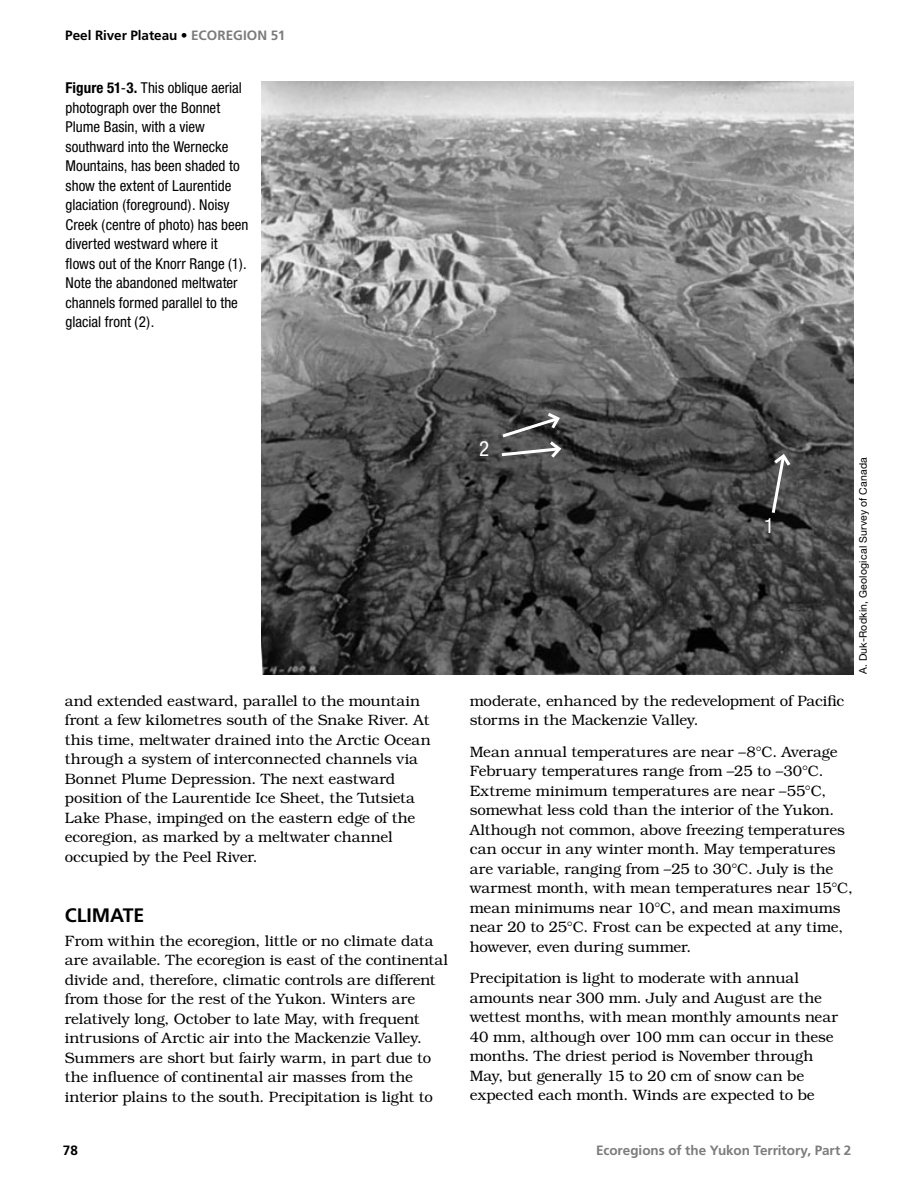
<style>
.page{position:relative;width:918px;height:1188px;background:#fff}
.page>*{position:absolute;margin:0;border:0;box-sizing:border-box;transform-origin:0 0}
.t1{font:condensed 21px "Helvetica Neue";color:#fff}
.t2{font:700 19.5px "Frutiger";color:#000}
.t3{font:300 15px/19.5px "Bookman";letter-spacing:-.005em;color:#000}
.t4{font:condensed 15px/19.5px "Helvetica Neue";color:#000}
.t5{font:700 13.5px "Frutiger";letter-spacing:-.005em;color:#7c7c7c}
.t6{font:700 13.5px "Frutiger";color:#000}
.t7{font:10.5px "Helvetica Neue";letter-spacing:.02em;color:#000}
.s1{color:#7c7c7c}
.s2{font-weight:700}
</style>
<div class="page">
<img style="left:262px;top:81px;width:591px;height:593px">
<svg style="left:497px;top:410px;width:68px;height:60px;background:#5b5b5b"></svg>
<svg style="left:753px;top:448px;width:51px;height:70px;background:#4e4e4e"></svg>
<p class="t6" style="left:65px;top:28px;width:221px">Peel River Plateau • <span class="s1">ECOREGION 51</span></p>
<p class="t4" style="left:66px;top:78px;width:184px"><span class="s2">Figure 51</span>-<span class="s2">3.</span> This oblique aerial photograph over the Bonnet<br>Plume Basin, with a view southward into the Wernecke<br>Mountains, has been shaded to show the extent of Laurentide glaciation (foreground). Noisy<br>Creek (centre of photo) has been diverted westward where it flows out of the Knorr Range (1).<br>Note the abandoned meltwater channels formed parallel to the glacial front (2).</p>
<p class="t3" style="left:65px;top:691px;width:367px">and extended eastward, parallel to the mountain front a few kilometres south of the Snake River. At this time, meltwater drained into the Arctic Ocean through a system of interconnected channels via Bonnet Plume Depression. The next eastward position of the Laurentide Ice Sheet, the Tutsieta Lake Phase, impinged on the eastern edge of the ecoregion, as marked by a meltwater channel occupied by the Peel River.</p>
<h2 class="t2" style="left:65px;top:904px;width:81px">CLIMATE</h2>
<p class="t3" style="left:65px;top:931px;width:385px">From within the ecoregion, little or no climate data are available. The ecoregion is east of the continental divide and, therefore, climatic controls are different from those for the rest of the Yukon. Winters are relatively long, October to late May, with frequent intrusions of Arctic air into the Mackenzie Valley.<br>Summers are short but fairly warm, in part due to the influence of continental air masses from the interior plains to the south. Precipitation is light to</p>
<p class="t6" style="left:63px;top:1143px;width:16px">78</p>
<h1 class="t1" style="left:479px;top:437px;width:12px">2</h1>
<h1 class="t1" style="left:764px;top:513px;width:12px">1</h1>
<p class="t7" style="left:857px;top:674px;width:219px;rotate:-90deg">A. Duk-Rodkin, Geological Survey of Canada</p>
<p class="t3" style="left:470px;top:691px;width:376px">moderate, enhanced by the redevelopment of Pacific storms in the Mackenzie Valley.</p>
<p class="t3" style="left:470px;top:742px;width:385px">Mean annual temperatures are near –8°C. Average February temperatures range from –25 to –30°C.<br>Extreme minimum temperatures are near –55°C, somewhat less cold than the interior of the Yukon.<br>Although not common, above freezing temperatures can occur in any winter month. May temperatures are variable, ranging from –25 to 30°C. July is the warmest month, with mean temperatures near 15°C, mean minimums near 10°C, and mean maximums near 20 to 25°C. Frost can be expected at any time, however, even during summer.</p>
<p class="t3" style="left:470px;top:969px;width:370px">Precipitation is light to moderate with annual amounts near 300 mm. July and August are the wettest months, with mean monthly amounts near 40 mm, although over 100 mm can occur in these months. The driest period is November through May, but generally 15 to 20 cm of snow can be expected each month. Winds are expected to be</p>
<p class="t5" style="left:596px;top:1143px;width:257px">Ecoregions of the Yukon Territory, Part 2</p>
</div>
